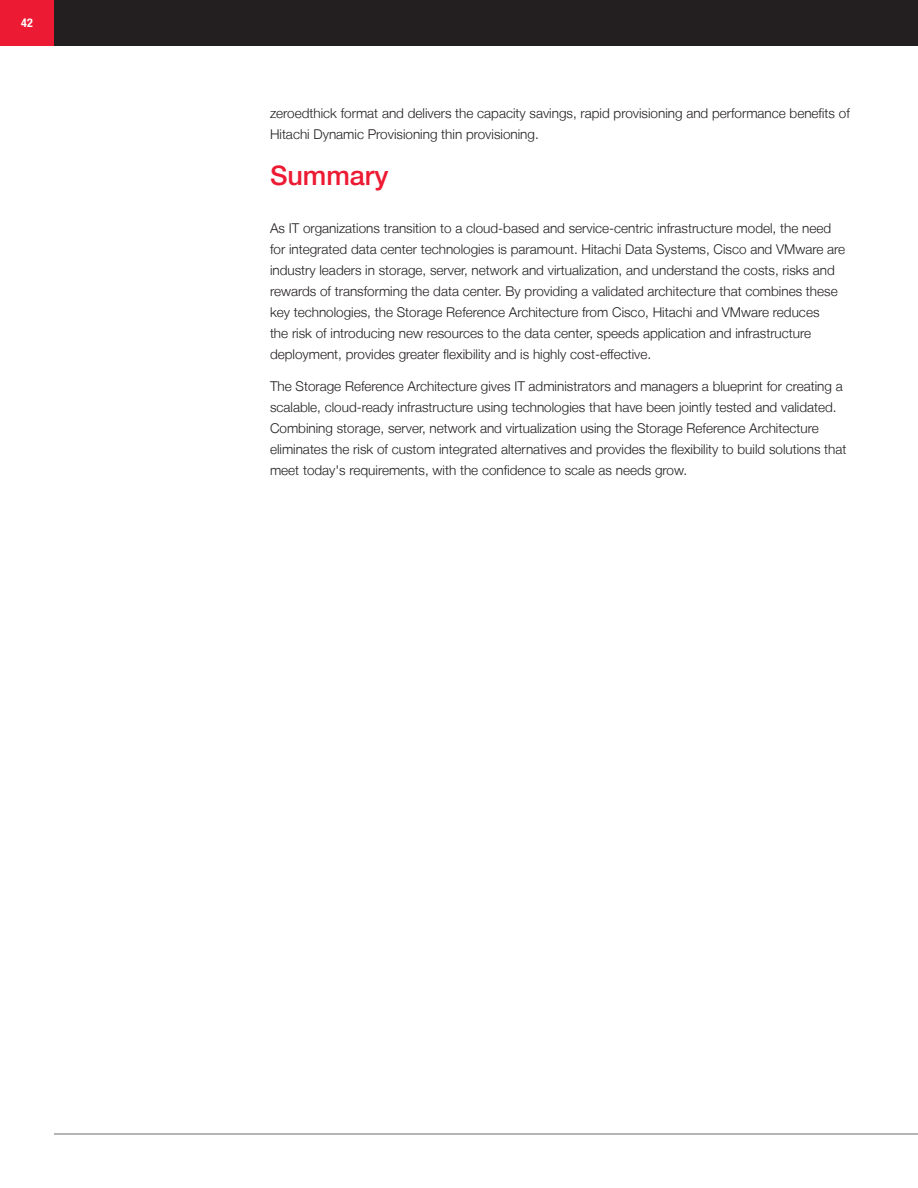
<style>
.page{position:relative;width:918px;height:1188px;background:#fff}
.page>*{position:absolute;margin:0;border:0;box-sizing:border-box;transform-origin:0 0}
.t1{font:500 27px "Helvetica Neue LT Std";color:#ed1a33}
.t2{font:300 13.5px/21px "Helvetica Neue LT";color:#231f20}
.t3{font:700 condensed 12px "Helvetica Neue LT Std";color:#fff}
</style>
<div class="page">
<hr style="left:54px;top:1134px;width:864px;height:1px;background:#6c6d70">
<div style="left:54px;top:0;width:864px;height:46px;background:#231f20"></div>
<div style="left:0;top:0;width:54px;height:46px;background:#ed1a33"></div>
<p class="t3" style="left:21px;top:16px;width:13px">42</p>
<p class="t2" style="left:270px;top:102px;width:581px">zeroedthick format and delivers the capacity savings, rapid provisioning and performance benefits of<br>Hitachi Dynamic Provisioning thin provisioning.</p>
<h1 class="t1" style="left:270px;top:160px;width:120px">Summary</h1>
<p class="t2" style="left:270px;top:218px;width:577px">As IT organizations transition to a cloud-based and service-centric infrastructure model, the need for integrated data center technologies is paramount. Hitachi Data Systems, Cisco and VMware are industry leaders in storage, server, network and virtualization, and understand the costs, risks and rewards of transforming the data center. By providing a validated architecture that combines these key technologies, the Storage Reference Architecture from Cisco, Hitachi and VMware reduces<br>the risk of introducing new resources to the data center, speeds application and infrastructure deployment, provides greater flexibility and is highly cost-effective.</p>
<p class="t2" style="left:270px;top:376px;width:578px">The Storage Reference Architecture gives IT administrators and managers a blueprint for creating a scalable, cloud-ready infrastructure using technologies that have been jointly tested and validated.<br>Combining storage, server, network and virtualization using the Storage Reference Architecture eliminates the risk of custom integrated alternatives and provides the flexibility to build solutions that meet today's requirements, with the confidence to scale as needs grow.</p>
</div>
